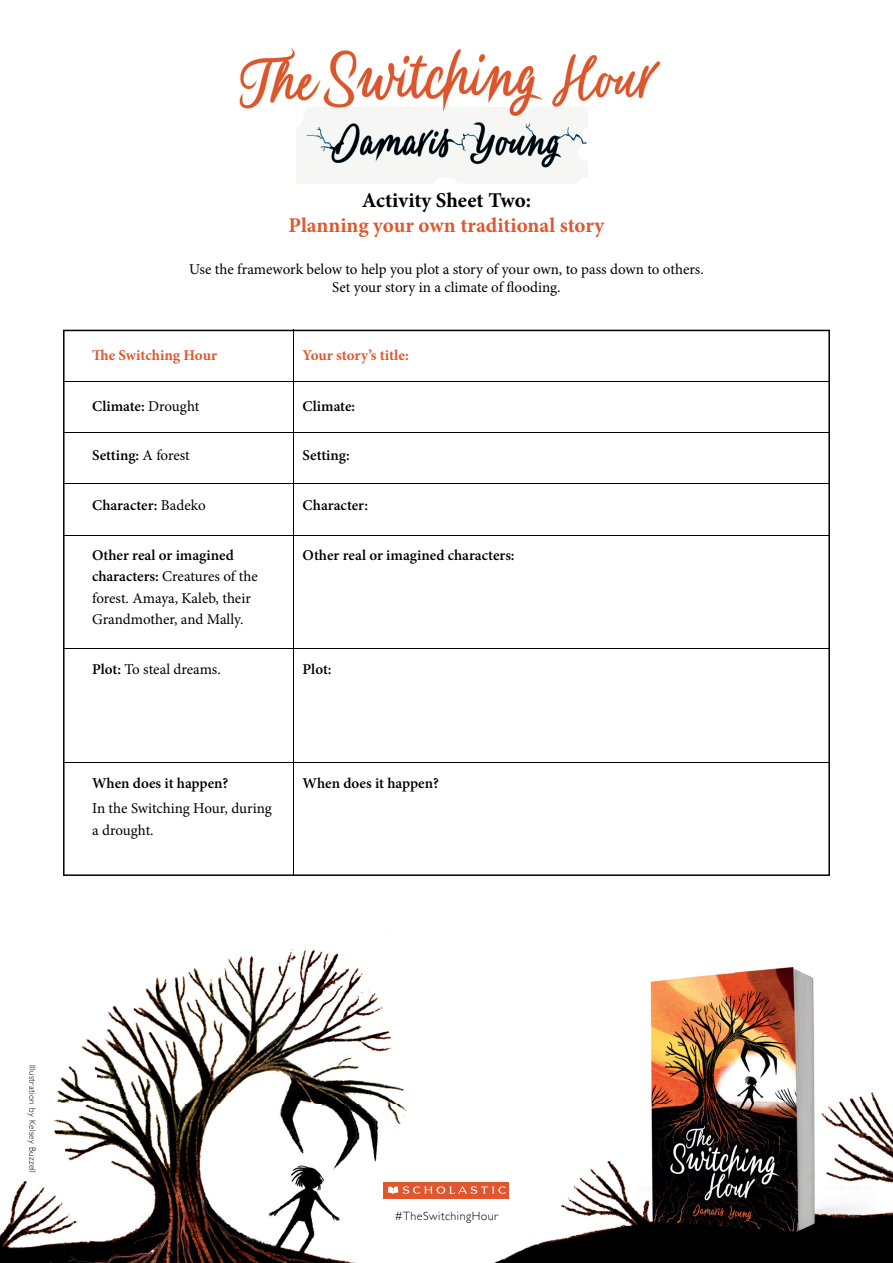
<style>
.page{position:relative;width:893px;height:1263px;background:#fff}
.page>*{position:absolute;margin:0;border:0;box-sizing:border-box;transform-origin:0 0}
.t1{font:700 21px "Minion Pro";color:#e0572f}
.t2{font:700 21px "Minion Pro";letter-spacing:-.005em;color:#000}
.t3{font:15px/21.6px "Minion Pro";letter-spacing:-.005em;color:#000}
.t4{font:600 15px "Minion Pro";color:#000}
.t5{font:700 15px "Minion Pro";letter-spacing:-.005em;color:#e0572f}
.t6{font:300 12px "Gill Sans";letter-spacing:.04em;color:#000}
.t7{font:300 9px "Gill Sans";letter-spacing:.04em;color:#000}
.s1{font-weight:400}
.s2{font-weight:600}
</style>
<div class="page">
<img style="left:0;top:48px;width:893px;height:1215px">
<svg style="left:63px;top:330px;width:767px;height:546px"></svg>
<div style="left:384px;top:1182px;width:125px;height:17px;background:#e0572f"></div>
<svg style="left:388px;top:1186px;width:118px;height:8px"></svg>
<hr style="left:64px;top:432px;width:765px;height:1px;background:#000">
<hr style="left:64px;top:381px;width:765px;height:1px;background:#000">
<hr style="left:64px;top:483px;width:765px;height:1px;background:#000">
<hr style="left:64px;top:535px;width:765px;height:1px;background:#000">
<hr style="left:64px;top:762px;width:765px;height:1px;background:#000">
<hr style="left:64px;top:648px;width:765px;height:1px;background:#000">
<hr style="left:293px;top:330px;width:1px;height:546px;background:#000">
<svg style="left:507px;top:282px;width:7px;height:10px"></svg>
<svg style="left:93px;top:349px;width:15px;height:11px"></svg>
<h1 class="t2" style="left:362px;top:185px;width:171px">Activity Sheet Two:</h1>
<h1 class="t1" style="left:289px;top:210px;width:317px">Planning your own traditional story</h1>
<p class="t3" style="left:189px;top:260px;width:516px;line-height:18px;text-align:center">Use the framework below to help you plot a story of your own, to pass down to others.<br>Set your story in a climate of ooding.</p>
<p class="t5" style="left:109px;top:344px;width:110px">e Switching Hour</p>
<p class="t5" style="left:303px;top:344px;width:108px">Your story’s title:</p>
<p class="t4" style="left:92px;top:396px;width:109px">Climate: <span class="s1">Drought</span></p>
<p class="t4" style="left:92px;top:445px;width:99px">Setting: <span class="s1">A forest</span></p>
<p class="t4" style="left:92px;top:495px;width:115px">Character: <span class="s1">Badeko</span></p>
<p class="t3" style="left:92px;top:544px;width:167px"><span class="s2">Other real or imagined characters:</span> Creatures of the forest. Amaya, Kaleb, their<br>Grandmother, and Mally.</p>
<p class="t3" style="left:92px;top:658px;width:130px"><span class="s2">Plot:</span> To steal dreams.</p>
<p class="t4" style="left:303px;top:396px;width:54px">Climate:</p>
<p class="t4" style="left:303px;top:445px;width:49px">Setting:</p>
<p class="t4" style="left:303px;top:495px;width:67px">Character:</p>
<p class="t4" style="left:303px;top:544px;width:214px">Other real or imagined characters:</p>
<p class="t4" style="left:303px;top:658px;width:31px">Plot:</p>
<p class="t4" style="left:92px;top:773px;width:138px">When does it happen?</p>
<p class="t3" style="left:92px;top:797px;width:181px">In the Switching Hour, during a drought.</p>
<p class="t4" style="left:303px;top:773px;width:138px">When does it happen?</p>
<p class="t7" style="left:40px;top:1064px;width:110px;rotate:90deg">Illustration by Kelsey Buzzell</p>
<p class="t6" style="left:395px;top:1207px;width:105px">#TheSwitchingHour</p>
</div>
